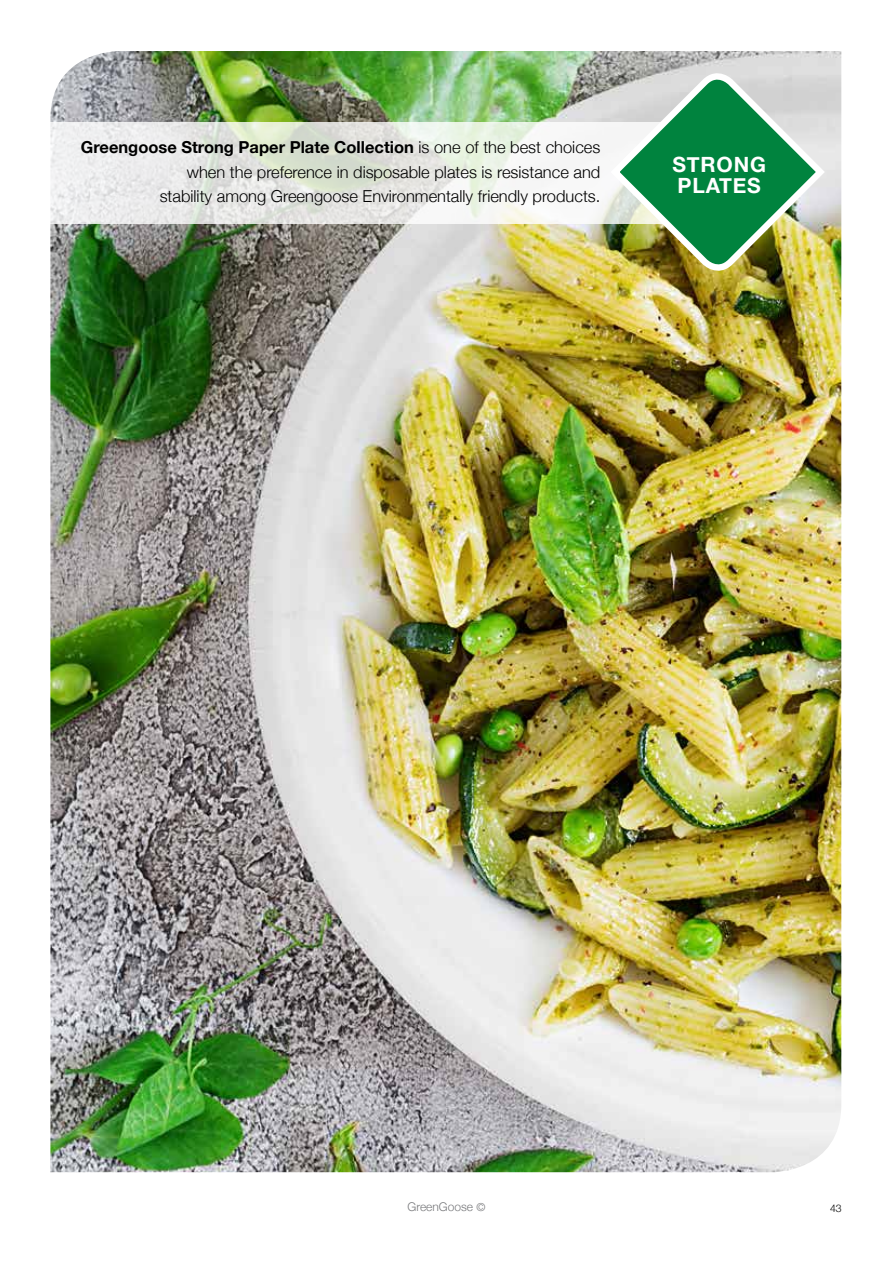
<style>
.page{position:relative;width:893px;height:1263px;background:#fff}
.page>*{position:absolute;margin:0;border:0;box-sizing:border-box;transform-origin:0 0}
.t1{font:700 21px/21.3px "Helvetica Neue";letter-spacing:.04em;color:#fff}
.t2{font:300 16.5px/24.5px "Helvetica Neue";color:#000;text-align:right}
.t3{font:300 12px "Helvetica Neue";color:#77787b}
.t4{font:300 10.5px "Helvetica Neue";color:#000}
.s1{font-weight:700}
.s2{font-size:11.25px}
</style>
<div class="page">
<img style="left:50px;top:51px;width:791px;height:1121px">
<svg style="left:50px;top:122px;width:556px;height:102px"></svg>
<img style="left:606px;top:69px;width:223px;height:208px">
<p class="t2" style="left:81px;top:134px;width:521px"><span class="s1">Greengoose Strong Paper Plate Collection</span> is one of the best choices when the preference in disposable plates is resistance and<br>stability among Greengoose Environmentally friendly products.</p>
<p class="t1" style="left:672px;top:154px;width:95px">STRONG<br>PLATES</p>
<p class="t3" style="left:408px;top:1197px;width:79px">GreenGoose <span class="s2">©</span></p>
<p class="t4" style="left:830px;top:1200px;width:13px">43</p>
</div>
